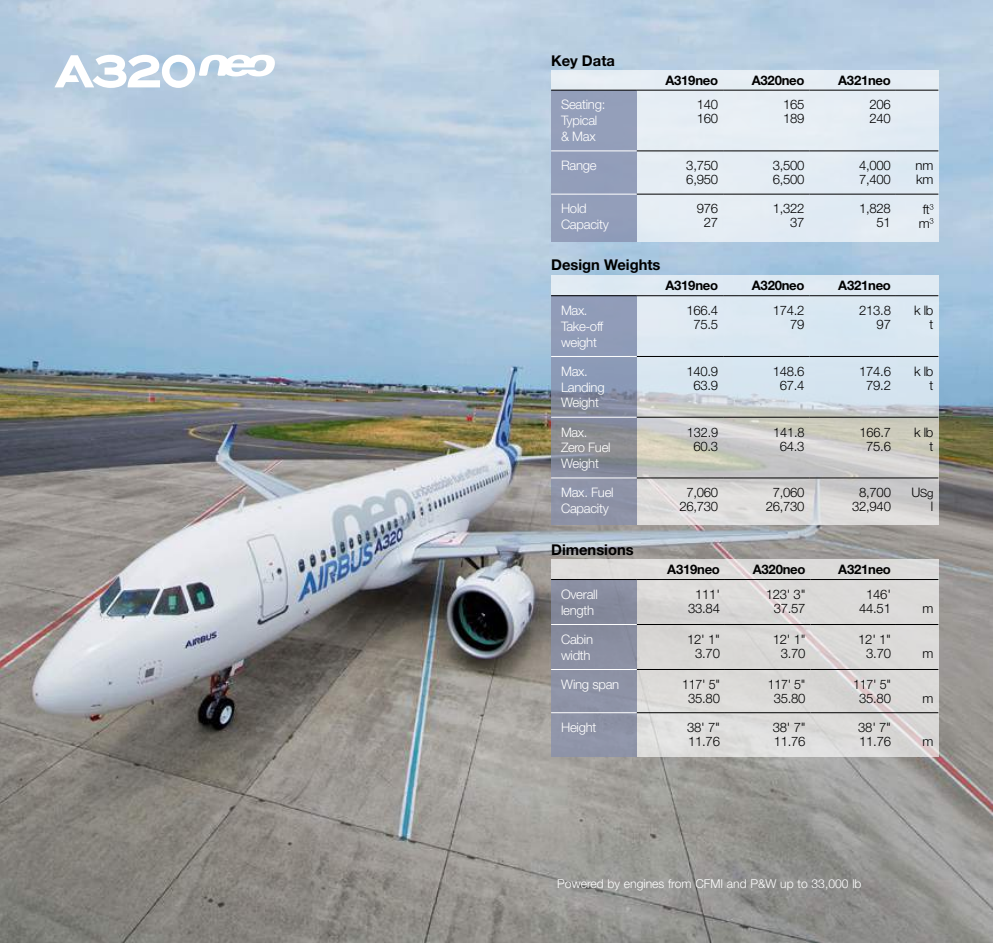
<style>
.page{position:relative;width:993px;height:943px;background:#fff}
.page>*{position:absolute;margin:0;border:0;box-sizing:border-box;transform-origin:0 0}
.t1{font:700 14.88px "Helvetica Neue LT Std";color:#000}
.t2{font:300 13.12px/14px "Helvetica Neue LT Std";letter-spacing:-.02em;color:#000;text-align:center}
.t3{font:300 13.12px/15.8px "Helvetica Neue LT Std";letter-spacing:-.02em;color:#fff}
.t4{font:700 13.12px "Helvetica Neue LT Std";letter-spacing:-.02em;color:#000}
.t5{font:300 13.12px/14px "Helvetica Neue LT Std";letter-spacing:-.02em;color:#000;text-align:center;scale:.95 1}
.t6{font:300 12.25px "Helvetica Neue LT Std";color:#fff}
.t7{font:300 11.38px "Helvetica Neue LT Std";color:#000}
.s1{font-size:13.12px}
</style>
<div class="page">
<img style="left:0;top:0;width:992px;height:943px">
<div style="left:551px;top:70px;width:387px;height:171px;background:#e5edf4"></div>
<svg style="left:551px;top:275px;width:387px;height:250px;background:#d4dade"></svg>
<svg style="left:551px;top:559px;width:387px;height:197px;background:#dad8d7"></svg>
<div style="left:551px;top:90px;width:85px;height:151px;background:#939eba"></div>
<svg style="left:551px;top:296px;width:85px;height:229px;background:#8b93a7"></svg>
<div style="left:551px;top:579px;width:85px;height:177px;background:#8c90a3"></div>
<hr style="left:636px;top:579px;width:88px;height:1px;background:#000">
<hr style="left:724px;top:579px;width:86px;height:1px;background:#000">
<hr style="left:810px;top:579px;width:85px;height:1px;background:#000">
<hr style="left:895px;top:579px;width:43px;height:1px;background:#000">
<hr style="left:636px;top:624px;width:88px;height:1px;background:#000">
<hr style="left:724px;top:624px;width:86px;height:1px;background:#000">
<hr style="left:810px;top:624px;width:85px;height:1px;background:#000">
<hr style="left:895px;top:624px;width:43px;height:1px;background:#000">
<hr style="left:636px;top:669px;width:88px;height:1px;background:#000">
<hr style="left:724px;top:669px;width:86px;height:1px;background:#000">
<hr style="left:810px;top:669px;width:85px;height:1px;background:#000">
<hr style="left:895px;top:669px;width:43px;height:1px;background:#000">
<hr style="left:636px;top:712px;width:88px;height:1px;background:#000">
<hr style="left:724px;top:712px;width:86px;height:1px;background:#000">
<hr style="left:810px;top:712px;width:85px;height:1px;background:#000">
<hr style="left:895px;top:712px;width:43px;height:1px;background:#000">
<hr style="left:551px;top:624px;width:85px;height:1px;background:#fff">
<hr style="left:551px;top:669px;width:85px;height:1px;background:#fff">
<hr style="left:551px;top:712px;width:85px;height:1px;background:#fff">
<hr style="left:551px;top:579px;width:85px;height:1px;background:#000">
<hr style="left:636px;top:90px;width:87px;height:1px;background:#000">
<hr style="left:723px;top:90px;width:86px;height:1px;background:#000">
<hr style="left:809px;top:90px;width:86px;height:1px;background:#000">
<hr style="left:895px;top:90px;width:43px;height:1px;background:#000">
<hr style="left:636px;top:150px;width:87px;height:1px;background:#000">
<hr style="left:723px;top:150px;width:86px;height:1px;background:#000">
<hr style="left:809px;top:150px;width:86px;height:1px;background:#000">
<hr style="left:895px;top:150px;width:43px;height:1px;background:#000">
<hr style="left:636px;top:194px;width:87px;height:1px;background:#000">
<hr style="left:723px;top:194px;width:86px;height:1px;background:#000">
<hr style="left:809px;top:194px;width:86px;height:1px;background:#000">
<hr style="left:895px;top:194px;width:43px;height:1px;background:#000">
<hr style="left:551px;top:150px;width:85px;height:1px;background:#fff">
<hr style="left:551px;top:194px;width:85px;height:1px;background:#fff">
<hr style="left:551px;top:90px;width:85px;height:1px;background:#000">
<svg style="left:929px;top:204px;width:4px;height:6px"></svg>
<svg style="left:929px;top:218px;width:4px;height:6px"></svg>
<hr style="left:636px;top:295px;width:87px;height:1px;background:#000">
<hr style="left:723px;top:295px;width:86px;height:1px;background:#000">
<hr style="left:809px;top:295px;width:86px;height:1px;background:#000">
<hr style="left:895px;top:295px;width:43px;height:1px;background:#000">
<hr style="left:636px;top:477px;width:87px;height:1px;background:#000">
<hr style="left:723px;top:477px;width:86px;height:1px;background:#000">
<hr style="left:809px;top:477px;width:86px;height:1px;background:#000">
<hr style="left:895px;top:477px;width:43px;height:1px;background:#000">
<hr style="left:636px;top:356px;width:87px;height:1px;background:#000">
<hr style="left:723px;top:356px;width:86px;height:1px;background:#000">
<hr style="left:809px;top:356px;width:86px;height:1px;background:#000">
<hr style="left:895px;top:356px;width:43px;height:1px;background:#000">
<hr style="left:551px;top:477px;width:85px;height:1px;background:#fff">
<hr style="left:551px;top:417px;width:85px;height:1px;background:#fff">
<hr style="left:551px;top:356px;width:85px;height:1px;background:#fff">
<hr style="left:636px;top:417px;width:87px;height:1px;background:#000">
<hr style="left:723px;top:417px;width:86px;height:1px;background:#000">
<hr style="left:809px;top:417px;width:86px;height:1px;background:#000">
<hr style="left:895px;top:417px;width:43px;height:1px;background:#000">
<hr style="left:551px;top:295px;width:85px;height:1px;background:#000">
<svg style="left:54px;top:55px;width:222px;height:33px"></svg>
<p class="t1" style="left:551px;top:51px;width:65px">Key Data</p>
<p class="t4" style="left:665px;top:72px;width:54px">A319neo</p>
<p class="t4" style="left:751px;top:72px;width:54px">A320neo</p>
<p class="t4" style="left:837px;top:72px;width:54px">A321neo</p>
<p class="t3" style="left:561px;top:97px;width:46px">Seating:<br>Typical &amp; Max</p>
<p class="t2" style="left:696px;top:97px;width:23px;text-align:left">140<br>160</p>
<p class="t2" style="left:782px;top:97px;width:23px;text-align:left">165<br>189</p>
<p class="t2" style="left:869px;top:97px;width:23px;text-align:left">206<br>240</p>
<p class="t3" style="left:561px;top:157px;width:37px">Range</p>
<p class="t2" style="left:686px;top:158px;width:33px;text-align:left">3,750<br>6,950</p>
<p class="t2" style="left:772px;top:158px;width:33px;text-align:left">3,500<br>6,500</p>
<p class="t2" style="left:858px;top:158px;width:33px;text-align:left">4,000<br>7,400</p>
<p class="t2" style="left:915px;top:158px;width:19px;text-align:left">nm km</p>
<p class="t3" style="left:561px;top:201px;width:49px">Hold<br>Capacity</p>
<p class="t2" style="left:696px;top:201px;width:23px">976<br>27</p>
<p class="t2" style="left:772px;top:201px;width:33px;text-align:right">1,322<br>37</p>
<p class="t2" style="left:858px;top:201px;width:33px;text-align:right">1,828<br>51</p>
<p class="t2" style="left:918px;top:202px;width:12px;text-align:left">ft m</p>
<p class="t1" style="left:551px;top:255px;width:111px">Design Weights</p>
<p class="t4" style="left:665px;top:277px;width:54px">A319neo</p>
<p class="t4" style="left:751px;top:277px;width:54px">A320neo</p>
<p class="t4" style="left:838px;top:277px;width:54px">A321neo</p>
<p class="t3" style="left:561px;top:302px;width:44px">Max.<br>Take-off weight</p>
<p class="t2" style="left:686px;top:303px;width:33px">166.4<br>75.5</p>
<p class="t2" style="left:772px;top:303px;width:33px;text-align:right">174.2<br>79</p>
<p class="t2" style="left:858px;top:303px;width:33px;text-align:right">213.8<br>97</p>
<p class="t2" style="left:913px;top:303px;width:21px;text-align:right">k lb t</p>
<p class="t3" style="left:561px;top:363px;width:45px">Max.<br>Landing<br>Weight</p>
<p class="t2" style="left:686px;top:364px;width:33px">140.9<br>63.9</p>
<p class="t2" style="left:772px;top:364px;width:33px">148.6<br>67.4</p>
<p class="t2" style="left:858px;top:364px;width:33px">174.6<br>79.2</p>
<p class="t2" style="left:913px;top:364px;width:21px;text-align:right">k lb t</p>
<p class="t3" style="left:561px;top:423px;width:51px">Max.<br>Zero Fuel<br>Weight</p>
<p class="t2" style="left:686px;top:424px;width:33px">132.9<br>60.3</p>
<p class="t2" style="left:773px;top:424px;width:33px">141.8<br>64.3</p>
<p class="t2" style="left:859px;top:424px;width:33px">166.7<br>75.6</p>
<p class="t2" style="left:913px;top:424px;width:21px;text-align:right">k lb t</p>
<p class="t3" style="left:561px;top:484px;width:54px">Max. Fuel<br>Capacity</p>
<p class="t2" style="left:679px;top:485px;width:40px">7,060<br>26,730</p>
<p class="t2" style="left:765px;top:485px;width:40px">7,060<br>26,730</p>
<p class="t2" style="left:851px;top:485px;width:40px">8,700<br>32,940</p>
<p class="t7" style="left:911px;top:486px;width:23px"><span class="s1">U</span>Sg</p>
<p class="t2" style="left:930px;top:499px;width:4px">l</p>
<p class="t1" style="left:551px;top:540px;width:84px">Dimensions</p>
<p class="t4" style="left:667px;top:561px;width:54px">A319neo</p>
<p class="t4" style="left:752px;top:561px;width:54px">A320neo</p>
<p class="t4" style="left:838px;top:561px;width:54px">A321neo</p>
<p class="t3" style="left:561px;top:586px;width:38px">Overall length</p>
<p class="t2" style="left:688px;top:587px;width:33px">111'<br>33.84</p>
<p class="t2" style="left:765px;top:587px;width:41px;text-align:right">123' 3"<br>37.57</p>
<p class="t2" style="left:858px;top:587px;width:33px">146'<br>44.51</p>
<p class="t3" style="left:561px;top:631px;width:34px">Cabin width</p>
<p class="t2" style="left:687px;top:632px;width:34px;text-align:right">12' 1"<br>3.70</p>
<p class="t2" style="left:772px;top:632px;width:34px;text-align:right">12' 1"<br>3.70</p>
<p class="t2" style="left:857px;top:632px;width:34px;text-align:right">12' 1"<br>3.70</p>
<p class="t3" style="left:561px;top:676px;width:60px">Wing span</p>
<p class="t5" style="left:682px;top:677px;width:41px">117' 5"<br>35.80</p>
<p class="t5" style="left:767px;top:677px;width:41px">117' 5"<br>35.80</p>
<p class="t5" style="left:852px;top:677px;width:41px">117' 5"<br>35.80</p>
<p class="t3" style="left:561px;top:719px;width:37px">Height</p>
<p class="t2" style="left:687px;top:720px;width:34px;text-align:left">38' 7"<br>11.76</p>
<p class="t2" style="left:772px;top:720px;width:34px;text-align:left">38' 7"<br>11.76</p>
<p class="t2" style="left:857px;top:720px;width:34px;text-align:left">38' 7"<br>11.76</p>
<p class="t2" style="left:922px;top:601px;width:12px">m</p>
<p class="t2" style="left:922px;top:646px;width:12px">m</p>
<p class="t2" style="left:922px;top:691px;width:12px">m</p>
<p class="t2" style="left:922px;top:734px;width:12px">m</p>
<p class="t6" style="left:557px;top:876px;width:305px">Powered by engines from CFMI and P&amp;W up to 33,000 lb</p>
</div>
